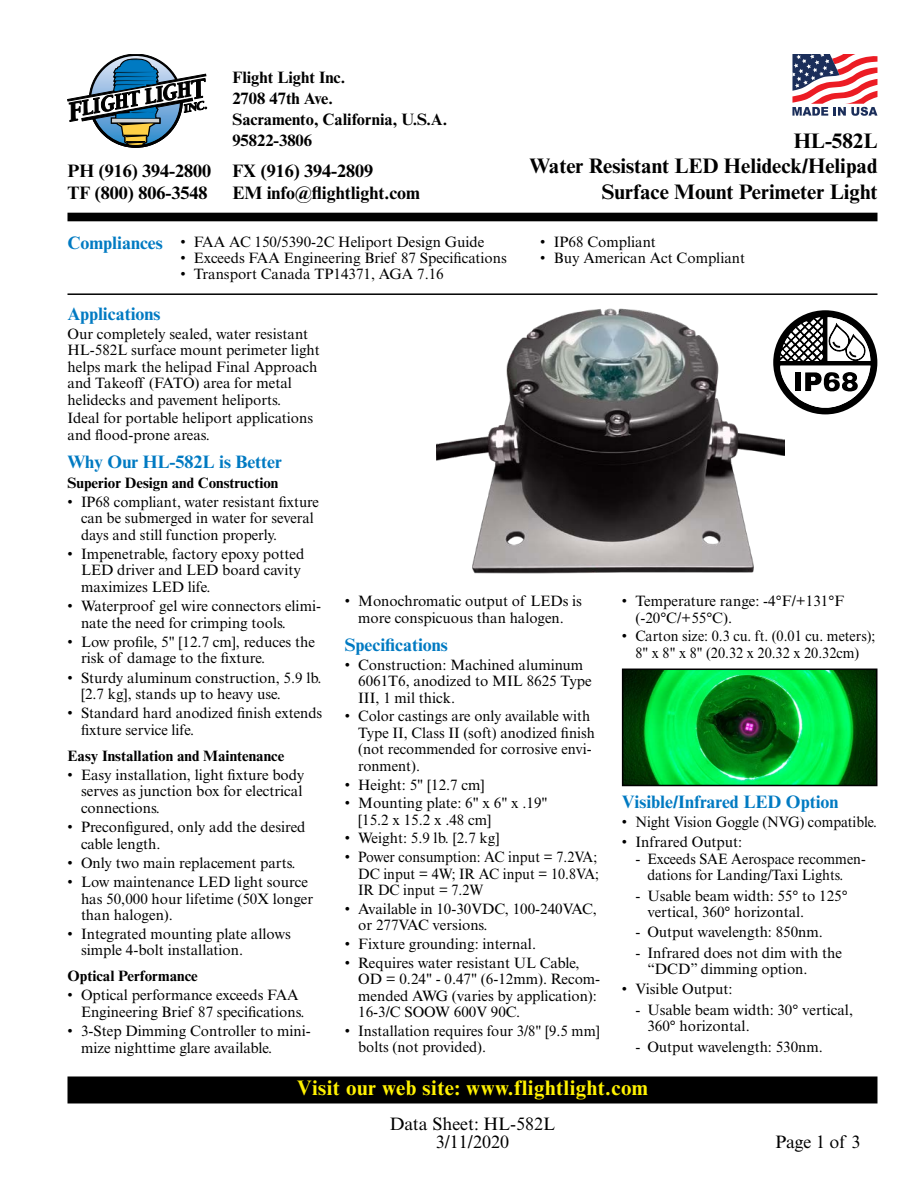
<style>
.page{position:relative;width:918px;height:1188px;background:#fff}
.page>*{position:absolute;margin:0;border:0;box-sizing:border-box;transform-origin:0 0}
.t1{font:700 21px/25.5px "Times New Roman MT Std";color:#000;text-align:right}
.t2{font:700 21px "Times New Roman MT Std";letter-spacing:.02em;color:#fff200}
.t3{font:700 18px "Times New Roman MT Std";color:#007ac2}
.t4{font:700 18px/22.5px "Times New Roman MT Std";color:#000}
.t5{font:18px/18px "Times New Roman MT Std";color:#000;text-align:center}
.t6{font:700 16.5px/21px "Times New Roman MT Std";color:#000}
.t7{font:15px/16.5px "Times New Roman MT Std";color:#000}
.t8{font:700 15px "Times New Roman MT Std";color:#000}
.s1{font-weight:700;font-size:18px;color:#007ac2}
</style>
<div class="page">
<div style="left:68px;top:1077px;width:809px;height:26px;background:#000"></div>
<div style="left:68px;top:1076px;width:810px;height:27px;border:2px solid #000"></div>
<svg style="left:68px;top:54px;width:139px;height:94px"></svg>
<div style="left:68px;top:213px;width:810px;height:8px;background:#000"></div>
<hr style="left:68px;top:293px;width:810px;height:2px;background:#000">
<svg style="left:792px;top:54px;width:85px;height:62px"></svg>
<img style="left:625px;top:672px;width:250px;height:111px">
<div style="left:622px;top:669px;width:256px;height:117px;border:2px solid #000"></div>
<img style="left:437px;top:308px;width:347px;height:266px">
<svg style="left:773px;top:310px;width:105px;height:105px"></svg>
<p class="t4" style="left:67px;top:159px;width:145px">PH (916) 394-2800<br>TF (800) 806-3548</p>
<p class="t6" style="left:232px;top:67px;width:216px">Flight Light Inc.<br>2708 47th Ave.<br>Sacramento, California, U.S.A.<br>95822-3806</p>
<p class="t4" style="left:232px;top:159px;width:189px">FX (916) 394-2809<br>EM info@flightlight.com</p>
<p class="t7" style="left:68px;top:233px;width:418px"><span class="s1">Compliances</span> • FAA AC 150/5390-2C Heliport Design Guide</p>
<p class="t7" style="left:180px;top:249px;width:328px">• Exceeds FAA Engineering Brief 87 Specifications</p>
<p class="t7" style="left:180px;top:265px;width:265px">• Transport Canada TP14371, AGA 7.16</p>
<h1 class="t1" style="left:529px;top:128px;width:350px">HL-582L<br>Water Resistant LED Helideck/Helipad<br>Surface Mount Perimeter Light</h1>
<p class="t7" style="left:540px;top:233px;width:117px">• IP68 Compliant</p>
<p class="t7" style="left:540px;top:249px;width:206px">• Buy American Act Compliant</p>
<p class="t3" style="left:67px;top:303px;width:94px">Applications</p>
<p class="t7" style="left:68px;top:325px;width:254px">Our completely sealed, water resistant HL-582L surface mount perimeter light helps mark the helipad Final Approach and Takeoff (FATO) area for metal helidecks and pavement heliports.</p>
<p class="t7" style="left:68px;top:410px;width:247px">Ideal for portable heliport applications and flood-prone areas.</p>
<p class="t3" style="left:68px;top:451px;width:216px">Why Our HL-582L is Better</p>
<p class="t8" style="left:68px;top:473px;width:212px">Superior Design and Construction</p>
<p class="t7" style="left:81px;top:493px;width:240px;text-indent:-14px">• IP68 compliant, water resistant fixture can be submerged in water for several days and still function properly.</p>
<p class="t7" style="left:81px;top:546px;width:225px;text-indent:-14px">• Impenetrable, factory epoxy potted<br>LED driver and LED board cavity maximizes LED life.</p>
<p class="t7" style="left:81px;top:598px;width:242px;text-indent:-14px">• Waterproof gel wire connectors elimi&shy;nate the need for crimping tools.</p>
<p class="t7" style="left:81px;top:634px;width:235px;text-indent:-14px">• Low profile, 5" [12.7 cm], reduces the risk of damage to the fixture.</p>
<p class="t7" style="left:81px;top:669px;width:242px;text-indent:-14px">• Sturdy aluminum construction, 5.9 lb. [2.7 kg], stands up to heavy use.</p>
<p class="t7" style="left:81px;top:705px;width:243px;text-indent:-14px">• Standard hard anodized finish extends fixture service life.</p>
<p class="t8" style="left:68px;top:746px;width:218px">Easy Installation and Maintenance</p>
<p class="t7" style="left:81px;top:767px;width:225px;text-indent:-14px">• Easy installation, light fixture body serves as junction box for electrical connections.</p>
<p class="t7" style="left:81px;top:819px;width:226px;text-indent:-14px">• Preconfigured, only add the desired cable length.</p>
<p class="t7" style="left:68px;top:855px;width:230px">• Only two main replacement parts.</p>
<p class="t7" style="left:81px;top:874px;width:234px;text-indent:-14px">• Low maintenance LED light source has 50,000 hour lifetime (50X longer than halogen).</p>
<p class="t7" style="left:81px;top:925px;width:212px;text-indent:-14px">• Integrated mounting plate allows simple 4-bolt installation.</p>
<p class="t8" style="left:68px;top:967px;width:132px">Optical Performance</p>
<p class="t7" style="left:81px;top:987px;width:225px;text-indent:-14px">• Optical performance exceeds FAA<br>Engineering Brief 87 specifications.</p>
<p class="t7" style="left:81px;top:1023px;width:231px;text-indent:-14px">• 3-Step Dimming Controller to mini&shy;mize nighttime glare available.</p>
<p class="t7" style="left:345px;top:593px;width:239px;text-align:center">• Monochromatic output of LEDs is more conspicuous than halogen.</p>
<p class="t3" style="left:345px;top:634px;width:105px">Specifications</p>
<p class="t7" style="left:358px;top:656px;width:235px;text-indent:-14px">• Construction: Machined aluminum<br>6061T6, anodized to MIL 8625 Type<br>III, 1 mil thick.</p>
<p class="t7" style="left:358px;top:708px;width:238px;text-indent:-14px">• Color castings are only available with<br>Type II, Class II (soft) anodized finish (not recommended for corrosive envi&shy;ronment).</p>
<p class="t7" style="left:345px;top:776px;width:141px">• Height: 5" [12.7 cm]</p>
<p class="t7" style="left:358px;top:795px;width:191px;text-indent:-14px">• Mounting plate: 6" x 6" x .19" [15.2 x 15.2 x .48 cm]</p>
<p class="t7" style="left:345px;top:830px;width:156px">• Weight: 5.9 lb. [2.7 kg]</p>
<p class="t7" style="left:358px;top:849px;width:242px;text-align:justify;text-indent:-14px">• Power consumption: AC input = 7.2VA; DC input = 4W; IR AC input = 10.8VA; IR DC input = 7.2W</p>
<p class="t7" style="left:358px;top:900px;width:240px;text-indent:-14px">• Available in 10-30VDC, 100-240VAC, or 277VAC versions.</p>
<p class="t7" style="left:345px;top:936px;width:193px">• Fixture grounding: internal.</p>
<p class="t7" style="left:358px;top:954px;width:244px;text-indent:-14px">• Requires water resistant UL Cable,<br>OD = 0.24" - 0.47" (6-12mm). Recom&shy;mended AWG (varies by application):<br>16-3/C SOOW 600V 90C.</p>
<p class="t7" style="left:358px;top:1022px;width:243px;text-indent:-14px">• Installation requires four 3/8" [9.5 mm] bolts (not provided).</p>
<p class="t7" style="left:635px;top:593px;width:211px;text-indent:-14px">• Temperature range: -4°F/+131°F (-20°C/+55°C).</p>
<p class="t7" style="left:622px;top:628px;width:255px;text-align:center">• Carton size: 0.3 cu. ft. (0.01 cu. meters);<br>8" x 8" x 8" (20.32 x 20.32 x 20.32cm)</p>
<p class="t3" style="left:622px;top:791px;width:218px">Visible/Infrared LED Option</p>
<p class="t7" style="left:622px;top:814px;width:257px">• Night Vision Goggle (NVG) compatible.</p>
<p class="t7" style="left:622px;top:834px;width:122px">• Infrared Output:</p>
<p class="t7" style="left:647px;top:851px;width:220px;text-indent:-12px">- Exceeds SAE Aerospace recommen&shy;dations for Landing/Taxi Lights.</p>
<p class="t7" style="left:647px;top:887px;width:202px;text-indent:-12px">- Usable beam width: 55° to 125° vertical, 360° horizontal.</p>
<p class="t7" style="left:635px;top:924px;width:189px">- Output wavelength: 850nm.</p>
<p class="t7" style="left:647px;top:944px;width:196px;text-indent:-12px">- Infrared does not dim with the “DCD” dimming option.</p>
<p class="t7" style="left:622px;top:981px;width:112px">• Visible Output:</p>
<p class="t7" style="left:647px;top:1001px;width:207px;text-indent:-12px">- Usable beam width: 30° vertical,<br>360° horizontal.</p>
<p class="t7" style="left:635px;top:1038px;width:189px">- Output wavelength: 530nm.</p>
<h1 class="t2" style="left:297px;top:1075px;width:353px">Visit our web site: www.flightlight.com</h1>
<p class="t5" style="left:390px;top:1114px;width:167px">Data Sheet: HL-582L<br>3/11/2020</p>
<p class="t5" style="left:775px;top:1132px;width:87px">Page 1 of 3</p>
</div>
